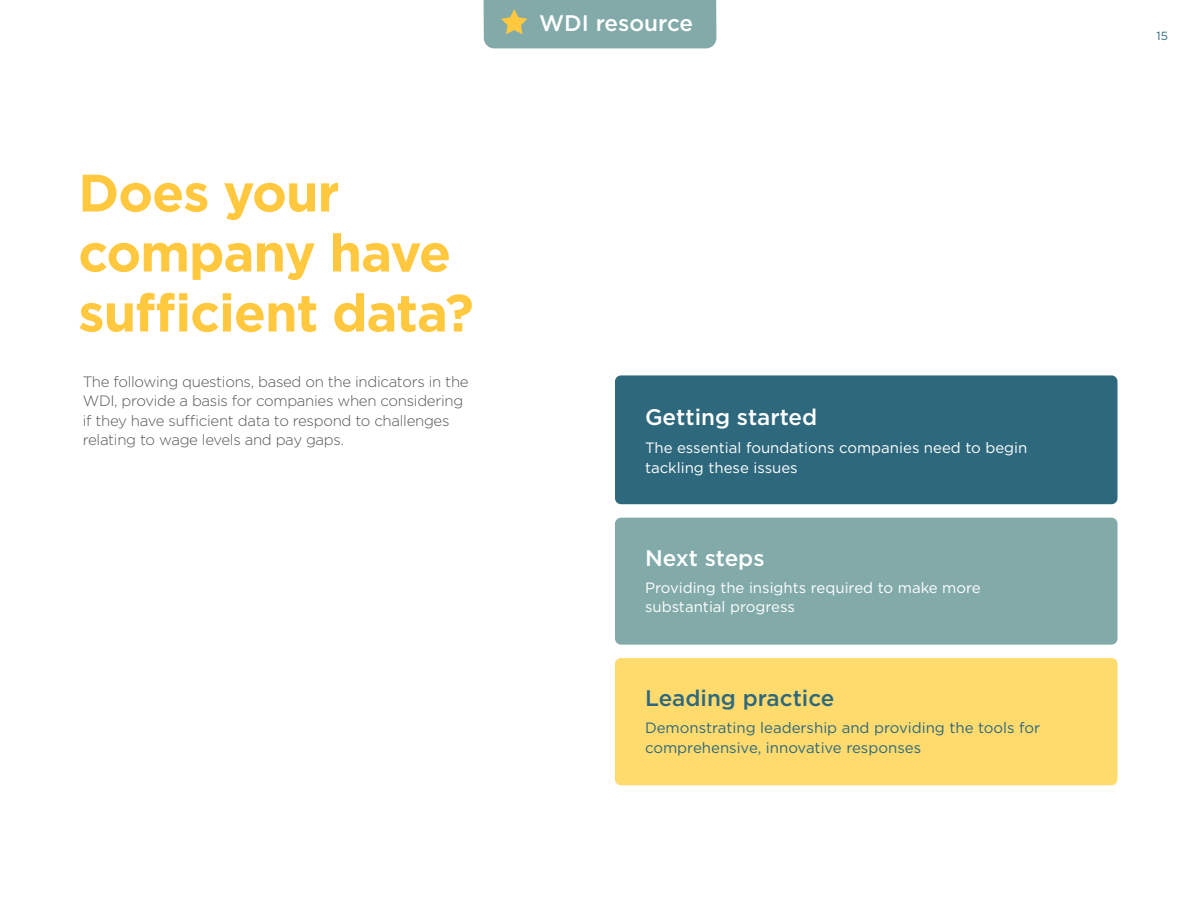
<style>
.page{position:relative;width:1200px;height:900px;background:#fff}
.page>*{position:absolute;margin:0;border:0;box-sizing:border-box;transform-origin:0 0}
.t1{font:700 52.5px/60px "Gotham";letter-spacing:-.02em;color:#ffc83e}
.t2{font:500 22.5px "Gotham";color:#fff}
.t3{font:500 22.5px "Gotham";color:#2d687d}
.t4{font:300 15px/19.5px "Gotham";letter-spacing:-.02em;color:#565656}
.t5{font:15px/19.5px "Gotham";color:#fff}
.t6{font:15px/19.5px "Gotham";color:#2d687d}
.t7{font:11.85px "Gotham";color:#2d687d}
</style>
<div class="page">
<div style="left:484px;top:0;width:232px;height:48px;background:#81aaa9"></div>
<div style="left:615px;top:375px;width:503px;height:129px;background:#2d687d;border-radius:6px"></div>
<div style="left:615px;top:518px;width:503px;height:127px;background:#81aaa9;border-radius:6px"></div>
<div style="left:615px;top:658px;width:503px;height:127px;background:#ffdb6e;border-radius:6px"></div>
<h1 class="t1" style="left:78px;top:163px;width:397px">Does your company have sufficient data?</h1>
<p class="t4" style="left:83px;top:371px;width:387px">The following questions, based on the indicators in the WDI, provide a basis for companies when considering if they have sufficient data to respond to challenges relating to wage levels and pay gaps.</p>
<h2 class="t2" style="left:539px;top:9px;width:156px">WDI resource</h2>
<h2 class="t2" style="left:645px;top:402px;width:174px">Getting started</h2>
<p class="t5" style="left:645px;top:438px;width:384px">The essential foundations companies need to begin tackling these issues</p>
<h2 class="t2" style="left:645px;top:543px;width:121px">Next steps</h2>
<p class="t5" style="left:645px;top:577px;width:337px">Providing the insights required to make more substantial progress</p>
<h2 class="t3" style="left:645px;top:683px;width:191px">Leading practice</h2>
<p class="t6" style="left:645px;top:718px;width:397px">Demonstrating leadership and providing the tools for comprehensive, innovative responses</p>
<p class="t7" style="left:1157px;top:28px;width:13px">15</p>
</div>
